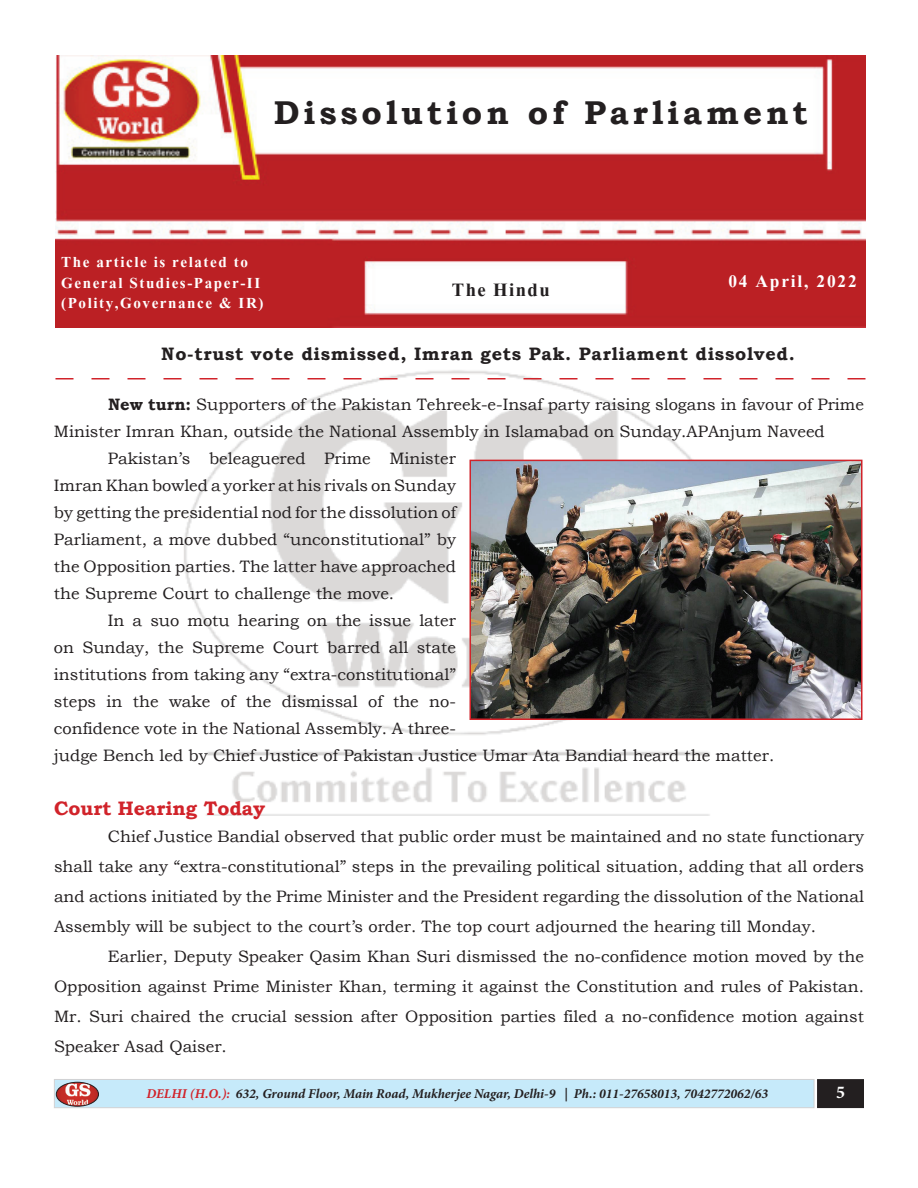
<style>
.page{position:relative;width:918px;height:1188px;background:#fff}
.page>*{position:absolute;margin:0;border:0;box-sizing:border-box;transform-origin:0 0}
.t1{font:700 33px "Bookman Old Style";letter-spacing:.12em;color:#231f20}
.t2{font:700 24px "Kokila";letter-spacing:.06em;color:#231f20}
.t3{font:700 22.5px "Kokila";letter-spacing:.08em;color:#fff}
.t4{font:700 19.5px/20.4px "Kokila";letter-spacing:.08em;color:#fff}
.t5{font:700 19.5px "Bookman Old Style";color:#d1232a}
.t6{font:700 18px "Bookman Old Style";letter-spacing:.04em;color:#231f20}
.t7{font:700 18px "Minion Pro";color:#fff}
.t8{font:16.5px/30px "Bookman Old Style";color:#231f20;text-align:justify}
.t9{font:italic 700 13.5px "Minion Pro";color:#231f20}
.s1{font-weight:700}
.s2{color:#d1232a}
</style>
<div class="page">
<img style="left:184px;top:370px;width:545px;height:445px">
<div style="left:54px;top:1079px;width:760px;height:29px;background:#c6eafa;border:1px solid #d1d2d4"></div>
<div style="left:818px;top:1080px;width:45px;height:27px;background:#231f20"></div>
<div style="left:817px;top:1079px;width:47px;height:29px;border:2px solid #231f20"></div>
<img style="left:56px;top:1082px;width:43px;height:24px">
<div style="left:56px;top:1082px;width:43px;height:24px;border:1px solid #231f20;border-radius:50%"></div>
<img style="left:56px;top:55px;width:810px;height:273px">
<svg style="left:56px;top:378px;width:810px;height:2px"></svg>
<img style="left:473px;top:463px;width:386px;height:254px">
<div style="left:470px;top:460px;width:392px;height:260px;border:2px solid #d1232a"></div>
<h1 class="t1" style="left:274px;top:88px;width:535px">Dissolution of Parliament</h1>
<p class="t4" style="left:61px;top:254px;width:204px">The article is related to<br>General Studies-Paper-II (Polity,Governance &amp; IR)</p>
<h2 class="t2" style="left:452px;top:277px;width:99px">The Hindu</h2>
<h3 class="t3" style="left:728px;top:270px;width:130px">04 April, 2022</h3>
<p class="t6" style="left:161px;top:340px;width:635px">No-trust vote dismissed, Imran gets Pak. Parliament dissolved.</p>
<p class="t8" style="left:108px;top:390px;width:758px"><span class="s1">New turn:</span> Supporters of the Pakistan Tehreek-e-Insaf party raising slogans in favour of Prime</p>
<p class="t8" style="left:54px;top:417px;width:772px">Minister Imran Khan, outside the National Assembly in Islamabad on Sunday.APAnjum Naveed</p>
<p class="t8" style="left:108px;top:444px;width:350px">Pakistan’s beleaguered Prime Minister</p>
<p class="t8" style="left:54px;top:470px;width:403px">Imran Khan bowled a yorker at his rivals on Sunday</p>
<p class="t8" style="left:54px;top:497px;width:404px">by getting the presidential nod for the dissolution of</p>
<p class="t8" style="left:54px;top:524px;width:404px">Parliament, a move dubbed “unconstitutional” by</p>
<p class="t8" style="left:54px;top:551px;width:403px">the Opposition parties. The latter have approached</p>
<p class="t8" style="left:54px;top:578px;width:342px">the Supreme Court to challenge the move.</p>
<p class="t8" style="left:108px;top:605px;width:350px">In a suo motu hearing on the issue later</p>
<p class="t8" style="left:54px;top:632px;width:403px">on Sunday, the Supreme Court barred all state</p>
<p class="t8" style="left:54px;top:659px;width:404px">institutions from taking any “extra-constitutional”</p>
<p class="t8" style="left:54px;top:686px;width:404px">steps in the wake of the dismissal of the no-</p>
<p class="t8" style="left:54px;top:713px;width:403px">confidence vote in the National Assembly. A three-</p>
<p class="t8" style="left:54px;top:740px;width:722px">judge Bench led by Chief Justice of Pakistan Justice Umar Ata Bandial heard the matter.</p>
<p class="t5" style="left:54px;top:794px;width:213px">Court Hearing Today</p>
<p class="t8" style="left:54px;top:822px;width:812px;text-indent:54px">Chief Justice Bandial observed that public order must be maintained and no state functionary shall take any “extra-constitutional” steps in the prevailing political situation, adding that all orders and actions initiated by the Prime Minister and the President regarding the dissolution of the National Assembly will be subject to the court’s order. The top court adjourned the hearing till Monday.</p>
<p class="t8" style="left:54px;top:942px;width:812px;text-indent:54px">Earlier, Deputy Speaker Qasim Khan Suri dismissed the no-confidence motion moved by the Opposition against Prime Minister Khan, terming it against the Constitution and rules of Pakistan.<br>Mr. Suri chaired the crucial session after Opposition parties filed a no-confidence motion against Speaker Asad Qaiser.</p>
<p class="t9" style="left:146px;top:1085px;width:623px"><span class="s2">DELHI (H.O.):</span> 632, Ground Floor, Main Road, Mukherjee Nagar, Delhi-9 | Ph.: 011-27658013, 7042772062/63</p>
<p class="t7" style="left:836px;top:1079px;width:10px">5</p>
</div>
